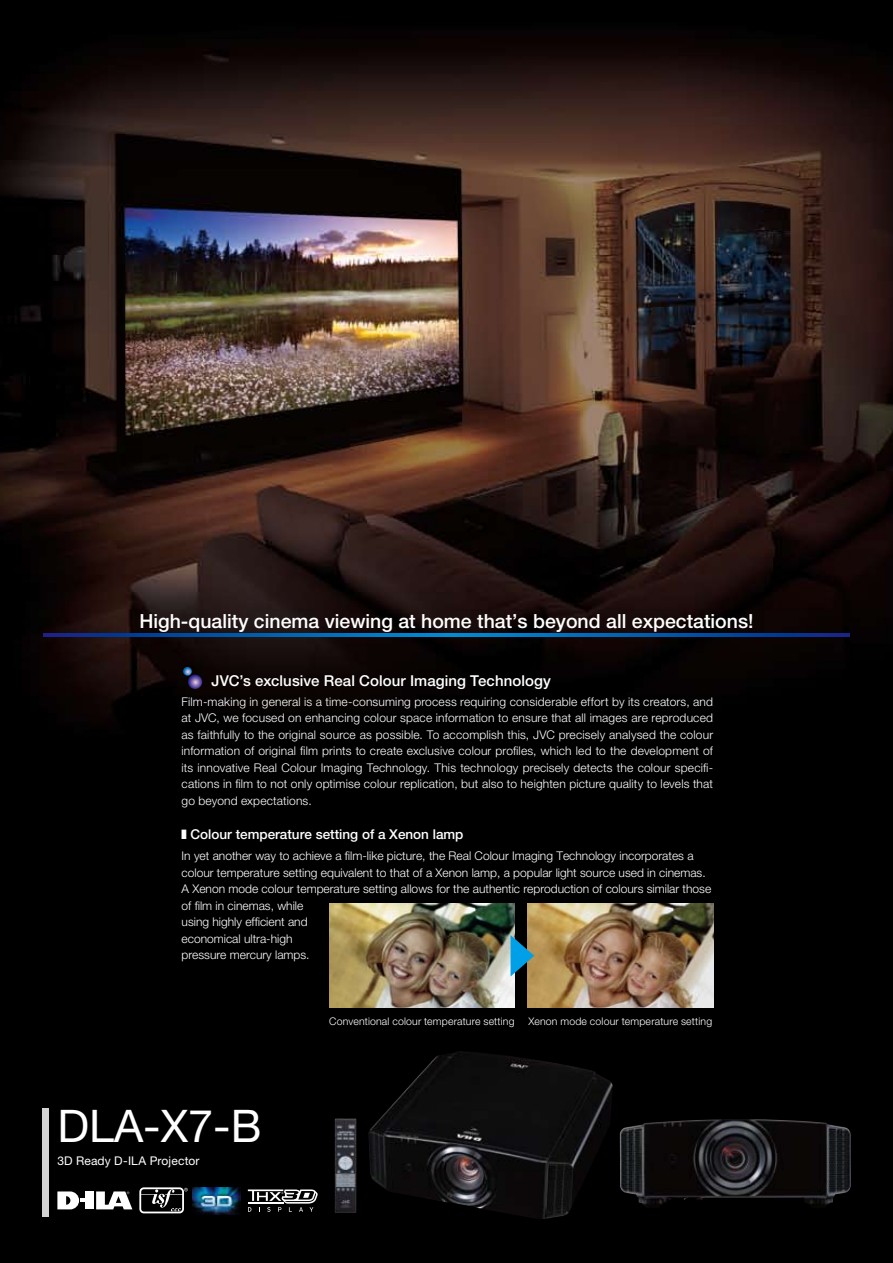
<style>
.page{position:relative;width:893px;height:1263px;background:#fff}
.page>*{position:absolute;margin:0;border:0;box-sizing:border-box;transform-origin:0 0}
.t1{font:45px "Helvetica Neue";color:#fff}
.t2{font:500 19.5px "Helvetica Neue";color:#fff}
.t3{font:500 15px "Helvetica Neue";letter-spacing:.005em;color:#fff}
.t4{font:500 13.5px "Helvetica Neue";color:#fff}
.t5{font:300 12px/16.5px "Helvetica Neue";color:#fff}
.t6{font:12px "Helvetica Neue";letter-spacing:.01em;color:#fff}
.t7{font:300 10.5px "Helvetica Neue";letter-spacing:.015em;color:#fff}
</style>
<div class="page">
<img style="left:0;top:0;width:893px;height:1263px">
<img style="left:368px;top:1051px;width:245px;height:168px">
<img style="left:335px;top:1119px;width:21px;height:93px">
<img style="left:620px;top:1119px;width:109px;height:89px">
<svg style="left:43px;top:633px;width:807px;height:3px"></svg>
<svg style="left:188px;top:675px;width:14px;height:14px"></svg>
<svg style="left:183px;top:667px;width:9px;height:9px"></svg>
<img style="left:330px;top:904px;width:185px;height:103px">
<img style="left:528px;top:904px;width:185px;height:103px">
<svg style="left:511px;top:935px;width:23px;height:41px"></svg>
<div style="left:43px;top:1108px;width:6px;height:108px;background:#d3d3d4"></div>
<div style="left:86px;top:1191px;width:8px;height:18px;background:#fff"></div>
<svg style="left:57px;top:1191px;width:27px;height:18px"></svg>
<svg style="left:96px;top:1191px;width:36px;height:18px"></svg>
<svg style="left:138px;top:1186px;width:50px;height:28px"></svg>
<svg style="left:248px;top:1189px;width:70px;height:23px"></svg>
<img style="left:193px;top:1187px;width:48px;height:27px">
<h2 class="t2" style="left:139px;top:609px;width:616px">High-quality cinema viewing at home that’s beyond all expectations!</h2>
<p class="t3" style="left:212px;top:671px;width:341px">JVC’s exclusive Real Colour Imaging Technology</p>
<p class="t5" style="left:182px;top:693px;width:533px;text-align:justify">Film-making in general is a time-consuming process requiring considerable effort by its creators, and at JVC, we focused on enhancing colour space information to ensure that all images are reproduced as faithfully to the original source as possible. To accomplish this, JVC precisely analysed the colour information of original film prints to create exclusive colour profiles, which led to the development of its innovative Real Colour Imaging Technology. This technology precisely detects the colour specifi&shy;cations in film to not only optimise colour replication, but also to heighten picture quality to levels that go beyond expectations.</p>
<p class="t4" style="left:182px;top:826px;width:283px">■ Colour temperature setting of a Xenon lamp</p>
<p class="t5" style="left:182px;top:847px;width:531px">In yet another way to achieve a film-like picture, the Real Colour Imaging Technology incorporates a colour temperature setting equivalent to that of a Xenon lamp, a popular light source used in cinemas.<br>A Xenon mode colour temperature setting allows for the authentic reproduction of colours similar those of film in cinemas, while<br>using highly efficient and<br>economical ultra-high<br>pressure mercury lamps.</p>
<h1 class="t1" style="left:57px;top:1099px;width:206px">DLA-X7-B</h1>
<p class="t6" style="left:57px;top:1153px;width:144px">3D Ready D-ILA Projector</p>
<p class="t7" style="left:329px;top:1015px;width:187px">Conventional colour temperature setting</p>
<p class="t7" style="left:528px;top:1015px;width:185px">Xenon mode colour temperature setting</p>
</div>
